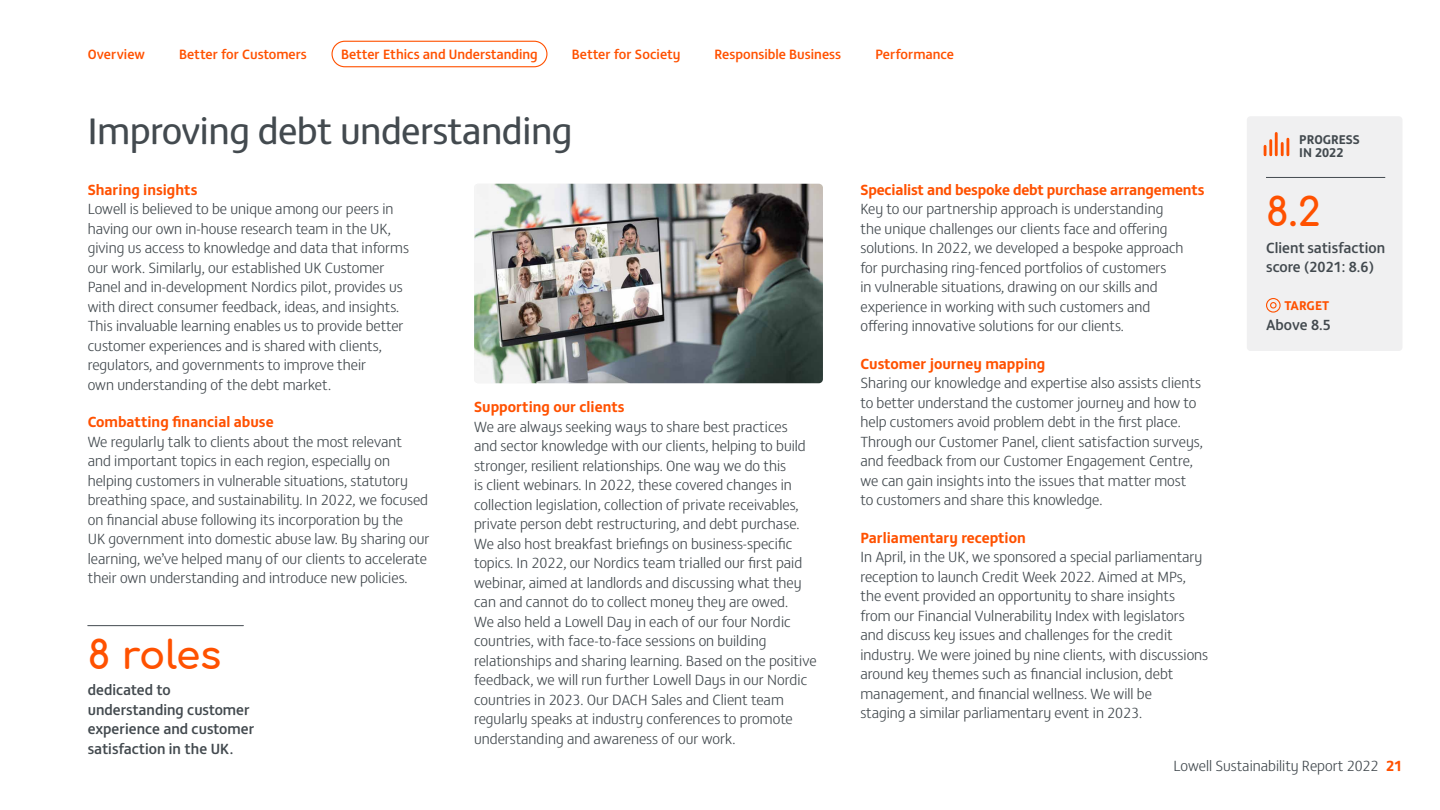
<style>
.page{position:relative;width:1440px;height:810px;background:#fff}
.page>*{position:absolute;margin:0;border:0;box-sizing:border-box;transform-origin:0 0}
.t1{font:39px "Comfortaa";letter-spacing:-.015em;color:#ff5100}
.t2{font:37.5px "FS Matthew";color:#434a4f}
.t3{font:300 15px/19.5px "FS Matthew";color:#434a4f}
.t4{font:700 15px "FS Matthew";color:#ff5100}
.t5{font:500 15px/19.5px "FS Matthew";color:#434a4f}
.t6{font:500 13.73px "FS Matthew";color:#ff5100}
.t7{font:700 12.98px/12.8px "FS Matthew";color:#434a4f}
.t8{font:700 12.98px "FS Matthew";color:#ff5100}
.s1{font-weight:700;color:#ff5100}
</style>
<div class="page">
<div style="left:1247px;top:116px;width:156px;height:235px;background:#f0f0f1;border-radius:4px"></div>
<svg style="left:1264px;top:146px;width:2px;height:9px"></svg>
<hr style="left:1269px;top:141px;width:3px;height:14px;background:#ff5100">
<hr style="left:1275px;top:133px;width:3px;height:22px;background:#ff5100">
<svg style="left:1281px;top:143px;width:3px;height:12px"></svg>
<hr style="left:1286px;top:139px;width:3px;height:16px;background:#ff5100">
<hr style="left:1266px;top:177px;width:119px;height:1px;background:#434a4f">
<div style="left:1266px;top:298px;width:15px;height:15px;border:1px solid #ff5100;border-radius:50%"></div>
<div style="left:1270px;top:302px;width:7px;height:7px;border:1px solid #ff5100;border-radius:50%"></div>
<hr style="left:88px;top:625px;width:155px;height:1px;background:#434a4f">
<img style="left:474px;top:184px;width:349px;height:199px">
<div style="left:332px;top:41px;width:216px;height:26px;border:1px solid #ff5100;border-radius:13px"></div>
<p class="t6" style="left:88px;top:43px;width:59px">Overview</p>
<p class="t6" style="left:179px;top:43px;width:129px">Better for Customers</p>
<p class="t6" style="left:341px;top:43px;width:198px">Better Ethics and Understanding</p>
<p class="t6" style="left:572px;top:43px;width:110px">Better for Society</p>
<p class="t6" style="left:714px;top:43px;width:128px">Responsible Business</p>
<p class="t6" style="left:875px;top:43px;width:80px">Performance</p>
<h2 class="t2" style="left:88px;top:103px;width:486px">Improving debt understanding</h2>
<p class="t4" style="left:88px;top:178px;width:111px">Sharing insights</p>
<p class="t3" style="left:88px;top:198px;width:323px">Lowell is believed to be unique among our peers in having our own in-house research team in the UK, giving us access to knowledge and data that informs our work. Similarly, our established UK Customer Panel and in-development Nordics pilot, provides us with direct consumer feedback, ideas, and insights.<br>This invaluable learning enables us to provide better customer experiences and is shared with clients, regulators, and governments to improve their<br>own understanding of the debt market.</p>
<p class="t4" style="left:88px;top:410px;width:187px">Combatting financial abuse</p>
<p class="t3" style="left:88px;top:431px;width:343px">We regularly talk to clients about the most relevant<br>and important topics in each region, especially on helping customers in vulnerable situations, statutory breathing space, and sustainability. In 2022, we focused on financial abuse following its incorporation by the<br>UK government into domestic abuse law. By sharing our learning, we’ve helped many of our clients to accelerate their own understanding and introduce new policies.</p>
<p class="t4" style="left:474px;top:395px;width:152px">Supporting our clients</p>
<p class="t3" style="left:474px;top:416px;width:344px">We are always seeking ways to share best practices<br>and sector knowledge with our clients, helping to build stronger, resilient relationships. One way we do this<br>is client webinars. In 2022, these covered changes in collection legislation, collection of private receivables, private person debt restructuring, and debt purchase.<br>We also host breakfast briefings on business-specific topics. In 2022, our Nordics team trialled our first paid webinar, aimed at landlords and discussing what they can and cannot do to collect money they are owed.<br>We also held a Lowell Day in each of our four Nordic countries, with face-to-face sessions on building relationships and sharing learning. Based on the positive feedback, we will run further Lowell Days in our Nordic countries in 2023. Our DACH Sales and Client team regularly speaks at industry conferences to promote understanding and awareness of our work.</p>
<h1 class="t1" style="left:88px;top:620px;width:135px">8 roles</h1>
<p class="t5" style="left:88px;top:679px;width:168px">dedicated to understanding customer experience and customer satisfaction in the UK.</p>
<p class="t4" style="left:860px;top:178px;width:346px">Specialist and bespoke debt purchase arrangements</p>
<p class="t3" style="left:860px;top:198px;width:325px">Key to our partnership approach is understanding the unique challenges our clients face and offering solutions. In 2022, we developed a bespoke approach for purchasing ring-fenced portfolios of customers<br>in vulnerable situations, drawing on our skills and experience in working with such customers and offering innovative solutions for our clients.</p>
<p class="t4" style="left:860px;top:352px;width:186px">Customer journey mapping</p>
<p class="t3" style="left:860px;top:372px;width:344px">Sharing our knowledge and expertise also assists clients to better understand the customer journey and how to help customers avoid problem debt in the first place.<br>Through our Customer Panel, client satisfaction surveys, and feedback from our Customer Engagement Centre, we can gain insights into the issues that matter most to customers and share this knowledge.</p>
<p class="t4" style="left:860px;top:526px;width:167px">Parliamentary reception</p>
<p class="t3" style="left:860px;top:546px;width:349px">In April, in the UK, we sponsored a special parliamentary reception to launch Credit Week 2022. Aimed at MPs, the event provided an opportunity to share insights from our Financial Vulnerability Index with legislators and discuss key issues and challenges for the credit industry. We were joined by nine clients, with discussions around key themes such as financial inclusion, debt management, and financial wellness. We will be<br>staging a similar parliamentary event in 2023.</p>
<p class="t7" style="left:1299px;top:132px;width:62px">PROGRESS<br>IN 2022</p>
<h1 class="t1" style="left:1266px;top:177px;width:56px">8.2</h1>
<p class="t5" style="left:1266px;top:236px;width:121px">Client satisfaction score (2021: 8.6)</p>
<p class="t8" style="left:1284px;top:295px;width:46px">TARGET</p>
<p class="t5" style="left:1266px;top:314px;width:66px">Above 8.5</p>
<p class="t3" style="left:1173px;top:755px;width:231px">Lowell Sustainability Report 2022 <span class="s1">21</span></p>
</div>
